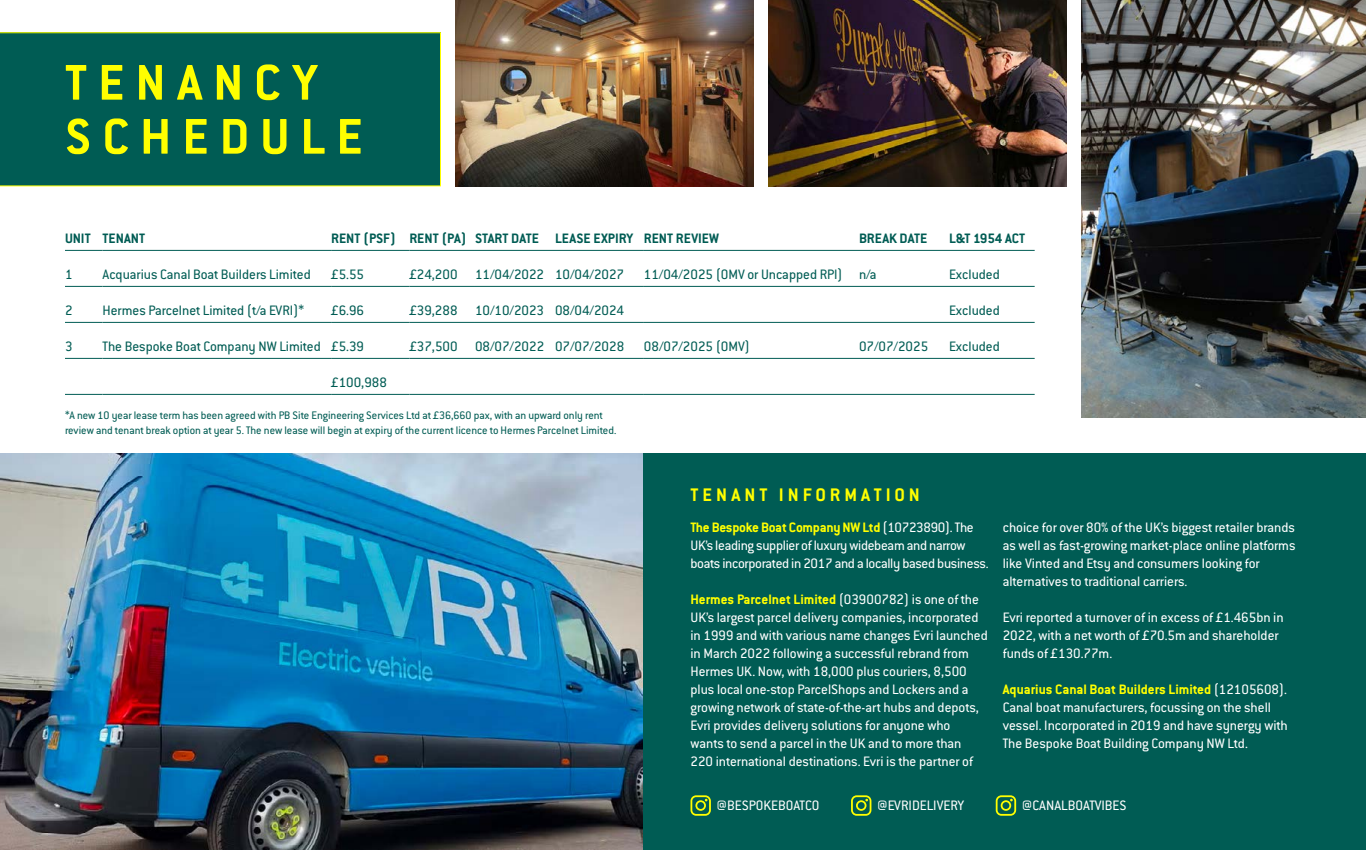
<style>
.page{position:relative;width:1366px;height:850px;background:#fff}
.page>*{position:absolute;margin:0;border:0;box-sizing:border-box;transform-origin:0 0}
.t1{font:700 55px/54px "Conduit ITC";letter-spacing:.2em;color:#ff0}
.t2{font:700 20px "Conduit ITC";letter-spacing:.2em;color:#ff0}
.t3{font:15px/18px "Conduit ITC";color:#fff}
.t4{font:15px "Conduit ITC";color:#005c54}
.t5{font:15px/18px "Conduit ITC";letter-spacing:-.02em;color:#fff}
.t6{font:700 15px "Conduit ITC";color:#005c54}
.t7{font:12px/14.4px "Conduit ITC";color:#005c54}
.s1{font-weight:700;color:#ff0}
</style>
<div class="page">
<img style="left:0;top:454px;width:644px;height:396px">
<div style="left:644px;top:454px;width:722px;height:396px;background:#005c54"></div>
<hr style="left:65px;top:250px;width:37px;height:1px;background:#005c54">
<hr style="left:102px;top:250px;width:229px;height:1px;background:#005c54">
<hr style="left:331px;top:250px;width:78px;height:1px;background:#005c54">
<hr style="left:409px;top:250px;width:66px;height:1px;background:#005c54">
<hr style="left:475px;top:250px;width:80px;height:1px;background:#005c54">
<hr style="left:555px;top:250px;width:89px;height:1px;background:#005c54">
<hr style="left:644px;top:250px;width:215px;height:1px;background:#005c54">
<hr style="left:859px;top:250px;width:90px;height:1px;background:#005c54">
<hr style="left:949px;top:250px;width:86px;height:1px;background:#005c54">
<hr style="left:65px;top:286px;width:37px;height:1px;background:#005c54">
<hr style="left:102px;top:286px;width:229px;height:1px;background:#005c54">
<hr style="left:331px;top:286px;width:78px;height:1px;background:#005c54">
<hr style="left:409px;top:286px;width:66px;height:1px;background:#005c54">
<hr style="left:475px;top:286px;width:80px;height:1px;background:#005c54">
<hr style="left:555px;top:286px;width:89px;height:1px;background:#005c54">
<hr style="left:644px;top:286px;width:215px;height:1px;background:#005c54">
<hr style="left:859px;top:286px;width:90px;height:1px;background:#005c54">
<hr style="left:949px;top:286px;width:86px;height:1px;background:#005c54">
<hr style="left:65px;top:322px;width:37px;height:1px;background:#005c54">
<hr style="left:102px;top:322px;width:229px;height:1px;background:#005c54">
<hr style="left:331px;top:322px;width:78px;height:1px;background:#005c54">
<hr style="left:409px;top:322px;width:66px;height:1px;background:#005c54">
<hr style="left:475px;top:322px;width:80px;height:1px;background:#005c54">
<hr style="left:555px;top:322px;width:89px;height:1px;background:#005c54">
<hr style="left:644px;top:322px;width:215px;height:1px;background:#005c54">
<hr style="left:859px;top:322px;width:90px;height:1px;background:#005c54">
<hr style="left:949px;top:322px;width:86px;height:1px;background:#005c54">
<hr style="left:65px;top:358px;width:37px;height:1px;background:#005c54">
<hr style="left:102px;top:358px;width:229px;height:1px;background:#005c54">
<hr style="left:331px;top:358px;width:78px;height:1px;background:#005c54">
<hr style="left:409px;top:358px;width:66px;height:1px;background:#005c54">
<hr style="left:475px;top:358px;width:80px;height:1px;background:#005c54">
<hr style="left:555px;top:358px;width:89px;height:1px;background:#005c54">
<hr style="left:644px;top:358px;width:215px;height:1px;background:#005c54">
<hr style="left:859px;top:358px;width:90px;height:1px;background:#005c54">
<hr style="left:949px;top:358px;width:86px;height:1px;background:#005c54">
<hr style="left:65px;top:394px;width:37px;height:1px;background:#005c54">
<hr style="left:102px;top:394px;width:229px;height:1px;background:#005c54">
<hr style="left:331px;top:394px;width:78px;height:1px;background:#005c54">
<hr style="left:409px;top:394px;width:66px;height:1px;background:#005c54">
<hr style="left:475px;top:394px;width:80px;height:1px;background:#005c54">
<hr style="left:555px;top:394px;width:89px;height:1px;background:#005c54">
<hr style="left:644px;top:394px;width:215px;height:1px;background:#005c54">
<hr style="left:859px;top:394px;width:90px;height:1px;background:#005c54">
<hr style="left:949px;top:394px;width:86px;height:1px;background:#005c54">
<div style="left:0;top:32px;width:441px;height:154px;background:#005c54"></div>
<img style="left:1081px;top:0;width:285px;height:417px">
<img style="left:456px;top:0;width:298px;height:186px">
<img style="left:769px;top:0;width:297px;height:186px">
<svg style="left:691px;top:795px;width:20px;height:21px"></svg>
<svg style="left:851px;top:795px;width:20px;height:21px"></svg>
<svg style="left:996px;top:795px;width:20px;height:21px"></svg>
<h1 class="t1" style="left:65px;top:54px;width:299px">TENANCY<br>SCHEDULE</h1>
<p class="t6" style="left:65px;top:230px;width:82px">UNIT TENANT</p>
<p class="t6" style="left:331px;top:230px;width:390px">RENT (PSF) RENT (PA) START DATE LEASE EXPIRY RENT REVIEW</p>
<p class="t6" style="left:859px;top:230px;width:70px">BREAK DATE</p>
<p class="t6" style="left:949px;top:230px;width:78px">L&amp;T 1954 ACT</p>
<p class="t4" style="left:65px;top:266px;width:9px">1</p>
<p class="t4" style="left:103px;top:266px;width:210px">Acquarius Canal Boat Builders Limited</p>
<p class="t4" style="left:331px;top:266px;width:34px">£5.55</p>
<p class="t4" style="left:409px;top:266px;width:216px">£24,200 11/04/2022 10/04/2027</p>
<p class="t4" style="left:644px;top:266px;width:234px">11/04/2025 (OMV or Uncapped RPI) n/a</p>
<p class="t4" style="left:949px;top:266px;width:52px">Excluded</p>
<p class="t4" style="left:65px;top:302px;width:9px">2</p>
<p class="t4" style="left:103px;top:302px;width:203px">Hermes Parcelnet Limited (t/a EVRI)*</p>
<p class="t4" style="left:331px;top:302px;width:34px">£6.96</p>
<p class="t4" style="left:409px;top:302px;width:216px">£39,288 10/10/2023 08/04/2024</p>
<p class="t4" style="left:949px;top:302px;width:52px">Excluded</p>
<p class="t4" style="left:65px;top:338px;width:9px">3</p>
<p class="t4" style="left:103px;top:338px;width:263px">The Bespoke Boat Company NW Limited £5.39</p>
<p class="t4" style="left:409px;top:338px;width:216px">£37,500 08/07/2022 07/07/2028</p>
<p class="t4" style="left:644px;top:338px;width:107px">08/07/2025 (OMV)</p>
<p class="t4" style="left:859px;top:338px;width:71px">07/07/2025</p>
<p class="t4" style="left:949px;top:338px;width:52px">Excluded</p>
<p class="t4" style="left:331px;top:374px;width:57px">£100,988</p>
<p class="t7" style="left:65px;top:408px;width:553px">*A new 10 year lease term has been agreed with PB Site Engineering Services Ltd at £36,660 pax, with an upward only rent review and tenant break option at year 5. The new lease will begin at expiry of the current licence to Hermes Parcelnet Limited.</p>
<h2 class="t2" style="left:690px;top:482px;width:231px">TENANT INFORMATION</h2>
<p class="t5" style="left:690px;top:518px;width:300px"><span class="s1">The Bespoke Boat Company NW Ltd</span> (10723890). The<br>UK’s leading supplier of luxury widebeam and narrow boats incorporated in 2017 and a locally based business.</p>
<p class="t3" style="left:690px;top:590px;width:299px"><span class="s1">Hermes Parcelnet Limited</span> (03900782) is one of the UK’s largest parcel delivery companies, incorporated in 1999 and with various name changes Evri launched in March 2022 following a successful rebrand from Hermes UK. Now, with 18,000 plus couriers, 8,500 plus local one-stop ParcelShops and Lockers and a growing network of state-of-the-art hubs and depots, Evri provides delivery solutions for anyone who<br>wants to send a parcel in the UK and to more than<br>220 international destinations. Evri is the partner of</p>
<p class="t3" style="left:1003px;top:518px;width:294px">choice for over 80% of the UK’s biggest retailer brands as well as fast-growing market-place online platforms like Vinted and Etsy and consumers looking for alternatives to traditional carriers.</p>
<p class="t3" style="left:1003px;top:608px;width:282px">Evri reported a turnover of in excess of £1.465bn in<br>2022, with a net worth of £70.5m and shareholder funds of £130.77m.</p>
<p class="t3" style="left:1003px;top:680px;width:287px"><span class="s1">Aquarius Canal Boat Builders Limited</span> (12105608).<br>Canal boat manufacturers, focussing on the shell vessel. Incorporated in 2019 and have synergy with The Bespoke Boat Building Company NW Ltd.</p>
<p class="t3" style="left:717px;top:796px;width:104px">@BESPOKEBOATCO</p>
<p class="t3" style="left:877px;top:796px;width:88px">@EVRIDELIVERY</p>
<p class="t3" style="left:1022px;top:796px;width:106px">@CANALBOATVIBES</p>
</div>
